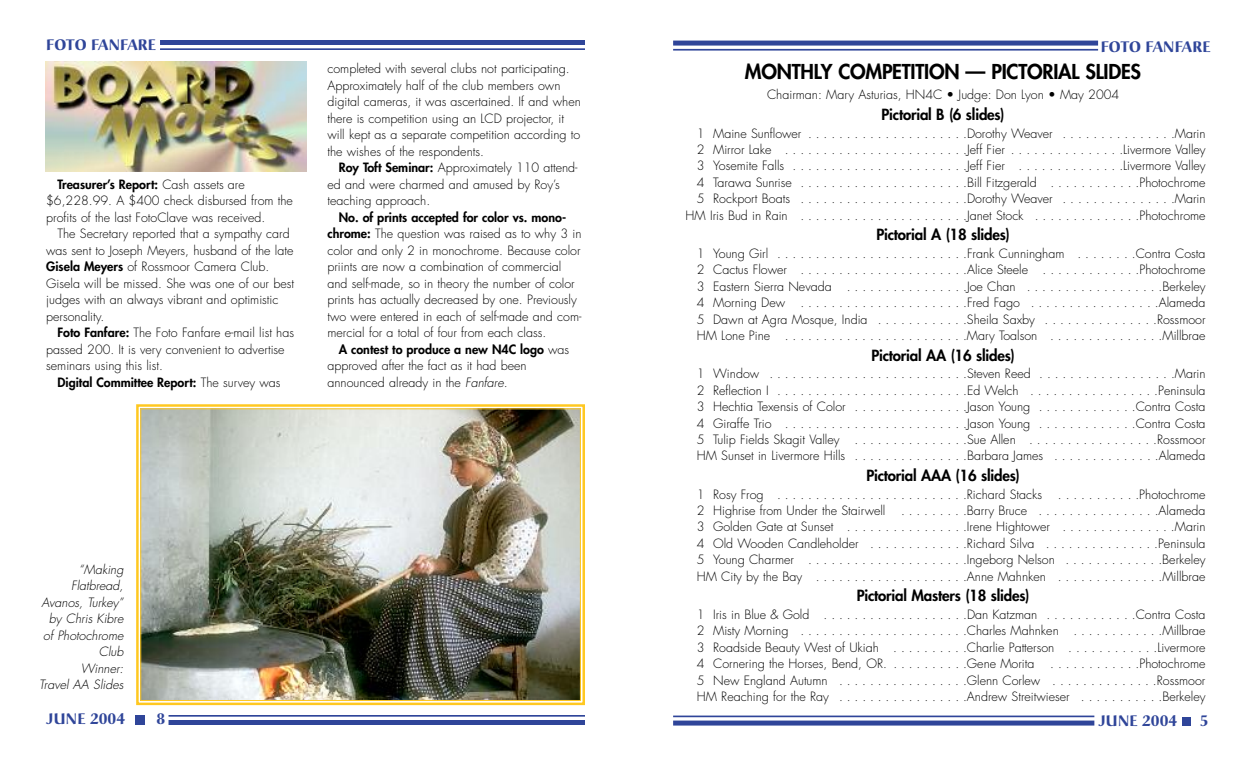
<style>
.page{position:relative;width:1260px;height:765px;background:#fff}
.page>*{position:absolute;margin:0;border:0;box-sizing:border-box;transform-origin:0 0}
.t1{font:800 20px "Futura";letter-spacing:-.01em;color:#000}
.t2{font:800 15px "Futura";letter-spacing:-.01em;color:#000}
.t3{font:700 15px "Christiana";letter-spacing:.01em;color:#2f4599}
.t4{font:300 12.5px/16.4px "Futura";color:#000}
.t5{font:italic 300 12.5px/16.4px "Futura";color:#000;text-align:right}
.t6{font:800 12.5px "Futura";color:#000}
.s1{font-weight:800}
.s2{font-weight:300}
.s3{font-style:italic}
</style>
<div class="page">
<hr style="left:169px;top:715px;width:416px;height:2px;background:#2f4599">
<div style="left:169px;top:720px;width:416px;height:5px;background:#2f4599"></div>
<div style="left:160px;top:40px;width:425px;height:5px;background:#2f4599"></div>
<hr style="left:160px;top:48px;width:425px;height:2px;background:#2f4599">
<div style="left:135px;top:715px;width:10px;height:10px;background:#2f4599"></div>
<img style="left:142px;top:410px;width:437px;height:289px">
<div style="left:136px;top:404px;width:449px;height:301px;border:2px solid #ffc821"></div>
<div style="left:140px;top:408px;width:441px;height:293px;border:1px solid #ffc821"></div>
<img style="left:45px;top:62px;width:261px;height:109px">
<hr style="left:673px;top:716px;width:421px;height:1px;background:#2f4599">
<div style="left:673px;top:721px;width:421px;height:5px;background:#2f4599"></div>
<div style="left:673px;top:41px;width:425px;height:5px;background:#2f4599"></div>
<hr style="left:673px;top:49px;width:425px;height:2px;background:#2f4599">
<div style="left:1182px;top:717px;width:9px;height:9px;background:#2f4599"></div>
<p class="t3" style="left:46px;top:39px;width:111px">FOTO FANFARE</p>
<p class="t4" style="left:46px;top:177px;width:248px;text-indent:11px"><span class="s1">Treasurer’s Report:</span> Cash assets are $6,228.99. A $400 check disbursed from the profits of the last FotoClave was received.</p>
<p class="t4" style="left:46px;top:226px;width:249px;text-indent:11px">The Secretary reported that a sympathy card was sent to Joseph Meyers, husband of the late <span class="s1">Gisela Meyers</span> of Rossmoor Camera Club.<br>Gisela will be missed. She was one of our best judges with an always vibrant and optimistic personality.</p>
<p class="t4" style="left:46px;top:326px;width:249px;text-indent:11px"><span class="s1">Foto Fanfare:</span> The Foto Fanfare e-mail list has passed 200. It is very convenient to advertise seminars using this list.</p>
<p class="t6" style="left:58px;top:376px;width:225px">Digital Committee Report: <span class="s2">The survey was</span></p>
<p class="t4" style="left:328px;top:62px;width:255px">completed with several clubs not participating.<br>Approximately half of the club members own digital cameras, it was ascertained. If and when there is competition using an LCD projector, it will kept as a separate competition according to the wishes of the respondents.</p>
<p class="t4" style="left:328px;top:160px;width:252px;text-indent:11px"><span class="s1">Roy Toft Seminar:</span> Approximately 110 attend&shy;ed and were charmed and amused by Roy’s teaching approach.</p>
<p class="t4" style="left:328px;top:210px;width:256px;text-indent:11px"><span class="s1">No. of prints accepted for color vs. mono&shy;chrome:</span> The question was raised as to why 3 in color and only 2 in monochrome. Because color priints are now a combination of commercial and self-made, so in theory the number of color prints has actually decreased by one. Previously two were entered in each of self-made and com&shy;mercial for a total of four from each class.</p>
<p class="t4" style="left:328px;top:342px;width:243px;text-indent:11px"><span class="s1">A contest to produce a new N4C logo</span> was approved after the fact as it had been announced already in the <span class="s3">Fanfare.</span></p>
<p class="t5" style="left:39px;top:562px;width:86px">“Making<br>Flatbread,<br>Avanos, Turkey” by Chris Kibre of Photochrome<br>Club<br>Winner:<br>Travel AA Slides</p>
<p class="t3" style="left:46px;top:713px;width:80px">JUNE 2004</p>
<p class="t3" style="left:157px;top:713px;width:10px">8</p>
<p class="t3" style="left:1101px;top:40px;width:111px">FOTO FANFARE</p>
<h1 class="t1" style="left:745px;top:62px;width:398px">MONTHLY COMPETITION — PICTORIAL SLIDES</h1>
<p class="t4" style="left:767px;top:88px;width:354px">Chairman: Mary Asturias, HN4C • Judge: Don Lyon • May 2004</p>
<p class="t2" style="left:882px;top:107px;width:125px">Pictorial B (6 slides)</p>
<p class="t4" style="left:686px;top:126px;width:522px;text-align:right">1 Maine Sunflower . . . . . . . . . . . . . . . . . . . . .Dorothy Weaver . . . . . . . . . . . . . . .Marin<br>2 Mirror Lake . . . . . . . . . . . . . . . . . . . . . . . .Jeff Fier . . . . . . . . . . . . . . .Livermore Valley<br>3 Yosemite Falls . . . . . . . . . . . . . . . . . . . . . . .Jeff Fier . . . . . . . . . . . . . .Livermore Valley<br>4 Tarawa Sunrise . . . . . . . . . . . . . . . . . . . . . .Bill Fitzgerald . . . . . . . . . . . .Photochrome<br>5 Rockport Boats . . . . . . . . . . . . . . . . . . . . . .Dorothy Weaver . . . . . . . . . . . . . . .Marin HM Iris Bud in Rain . . . . . . . . . . . . . . . . . . . . . .Janet Stock . . . . . . . . . . . . . .Photochrome</p>
<p class="t2" style="left:876px;top:228px;width:135px">Pictorial A (18 slides)</p>
<p class="t4" style="left:697px;top:246px;width:510px;text-align:justify">1 Young Girl . . . . . . . . . . . . . . . . . . . . . . . . .Frank Cunningham . . . . . . . .Contra Costa 2 Cactus Flower . . . . . . . . . . . . . . . . . . . . . .Alice Steele . . . . . . . . . . . . .Photochrome 3 Eastern Sierra Nevada . . . . . . . . . . . . . . . .Joe Chan . . . . . . . . . . . . . . . . . .Berkeley 4 Morning Dew . . . . . . . . . . . . . . . . . . . . . .Fred Fago . . . . . . . . . . . . . . . . .Alameda 5 Dawn at Agra Mosque, India . . . . . . . . . . . .Sheila Saxby . . . . . . . . . . . . . . .Rossmoor HM Lone Pine . . . . . . . . . . . . . . . . . . . . . . . .Mary Toalson . . . . . . . . . . . . . . .Millbrae</p>
<p class="t2" style="left:871px;top:348px;width:145px">Pictorial AA (16 slides)</p>
<p class="t4" style="left:697px;top:367px;width:510px;text-align:justify">1 Window . . . . . . . . . . . . . . . . . . . . . . . . . .Steven Reed . . . . . . . . . . . . . . . . . .Marin 2 Reflection I . . . . . . . . . . . . . . . . . . . . . . . . .Ed Welch . . . . . . . . . . . . . . . . .Peninsula 3 Hechtia Texensis of Color . . . . . . . . . . . . . . .Jason Young . . . . . . . . . . . . .Contra Costa 4 Giraffe Trio . . . . . . . . . . . . . . . . . . . . . . . .Jason Young . . . . . . . . . . . . .Contra Costa 5 Tulip Fields Skagit Valley . . . . . . . . . . . . . . .Sue Allen . . . . . . . . . . . . . . . . .Rossmoor HM Sunset in Livermore Hills . . . . . . . . . . . . . . .Barbara James . . . . . . . . . . . . . .Alameda</p>
<p class="t2" style="left:866px;top:468px;width:155px">Pictorial AAA (16 slides)</p>
<p class="t4" style="left:697px;top:487px;width:347px">1 Rosy Frog . . . . . . . . . . . . . . . . . . . . . . . . .Richard Stacks</p>
<p class="t4" style="left:697px;top:487px;width:510px;text-align:justify;text-indent:361px">. . . . . . . . . . .Photochrome 2 Highrise from Under the Stairwell . . . . . . . . .Barry Bruce . . . . . . . . . . . . . . . .Alameda 3 Golden Gate at Sunset . . . . . . . . . . . . . . . .Irene Hightower . . . . . . . . . . . . . . .Marin 4 Old Wooden Candleholder . . . . . . . . . . . . .Richard Silva . . . . . . . . . . . . . . .Peninsula 5 Young Charmer . . . . . . . . . . . . . . . . . . . . .Ingeborg Nelson . . . . . . . . . . . . .Berkeley HM City by the Bay . . . . . . . . . . . . . . . . . . . .Anne Mahnken . . . . . . . . . . . . . .Millbrae</p>
<p class="t2" style="left:857px;top:589px;width:174px">Pictorial Masters (18 slides)</p>
<p class="t4" style="left:697px;top:607px;width:510px;text-align:justify">1 Iris in Blue &amp; Gold . . . . . . . . . . . . . . . . . . .Dan Katzman . . . . . . . . . . . .Contra Costa 2 Misty Morning . . . . . . . . . . . . . . . . . . . . . .Charles Mahnken . . . . . . . . . . . .Millbrae 3 Roadside Beauty West of Ukiah . . . . . . . . . .Charlie Patterson . . . . . . . . . . . .Livermore 4 Cornering the Horses, Bend, OR. . . . . . . . . . .Gene Morita</p>
<p class="t4" style="left:697px;top:656px;width:510px;text-align:justify;text-indent:353px">. . . . . . . . . . . .Photochrome 5 New England Autumn . . . . . . . . . . . . . . . . .Glenn Corlew . . . . . . . . . . . . . .Rossmoor HM Reaching for the Ray . . . . . . . . . . . . . . . . .Andrew Streitwieser . . . . . . . . . . .Berkeley</p>
<p class="t3" style="left:1098px;top:715px;width:80px">JUNE 2004</p>
<p class="t3" style="left:1200px;top:715px;width:10px">5</p>
</div>
